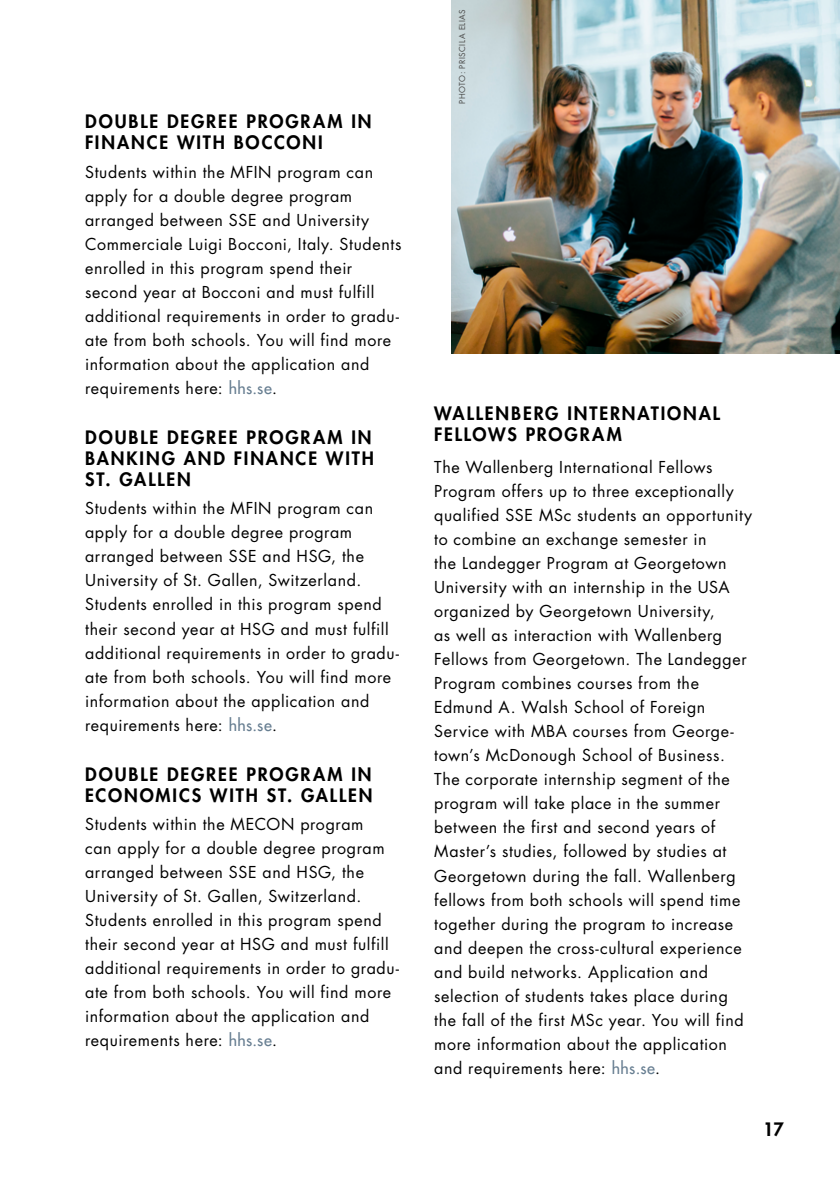
<style>
.page{position:relative;width:840px;height:1191px;background:#fff}
.page>*{position:absolute;margin:0;border:0;box-sizing:border-box;transform-origin:0 0}
.t1{font:800 18px/21px "Futura Std";letter-spacing:.105em;color:#000}
.t2{font:16px/24px "Futura Std";letter-spacing:.04em;color:#000}
.t3{font:8px "Futura Std";letter-spacing:.065em;color:#484847}
.s1{font-weight:500;color:#677e91}
</style>
<div class="page">
<img style="left:451px;top:0;width:388px;height:353px">
<p class="t1" style="left:85px;top:111px;width:288px">DOUBLE DEGREE PROGRAM IN<br>FINANCE WITH BOCCONI</p>
<p class="t2" style="left:85px;top:160px;width:318px">Students within the MFIN program can apply for a double degree program arranged between SSE and University Commerciale Luigi Bocconi, Italy. Students enrolled in this program spend their second year at Bocconi and must fulfill additional requirements in order to gradu&shy;ate from both schools. You will find more information about the application and requirements here: <span class="s1">hhs.se</span>.</p>
<p class="t1" style="left:85px;top:427px;width:290px">DOUBLE DEGREE PROGRAM IN<br>BANKING AND FINANCE WITH<br>ST. GALLEN</p>
<p class="t2" style="left:85px;top:497px;width:315px">Students within the MFIN program can apply for a double degree program arranged between SSE and HSG, the University of St. Gallen, Switzerland.<br>Students enrolled in this program spend their second year at HSG and must fulfill additional requirements in order to gradu&shy;ate from both schools. You will find more information about the application and requirements here: <span class="s1">hhs.se</span>.</p>
<p class="t1" style="left:85px;top:763px;width:289px">DOUBLE DEGREE PROGRAM IN<br>ECONOMICS WITH ST. GALLEN</p>
<p class="t2" style="left:85px;top:812px;width:315px">Students within the MECON program<br>can apply for a double degree program arranged between SSE and HSG, the University of St. Gallen, Switzerland.<br>Students enrolled in this program spend their second year at HSG and must fulfill additional requirements in order to gradu&shy;ate from both schools. You will find more information about the application and requirements here: <span class="s1">hhs.se</span>.</p>
<p class="t3" style="left:457px;top:104px;width:96px;rotate:-90deg">PHOTO: PRISCILA ELIAS</p>
<p class="t1" style="left:434px;top:403px;width:287px">WALLENBERG INTERNATIONAL<br>FELLOWS PROGRAM</p>
<p class="t2" style="left:434px;top:455px;width:319px">The Wallenberg International Fellows Program offers up to three exceptionally qualified SSE MSc students an opportunity to combine an exchange semester in<br>the Landegger Program at Georgetown University with an internship in the USA organized by Georgetown University,<br>as well as interaction with Wallenberg Fellows from Georgetown. The Landegger Program combines courses from the Edmund A. Walsh School of Foreign Service with MBA courses from George&shy;town’s McDonough School of Business.<br>The corporate internship segment of the program will take place in the summer between the first and second years of Master’s studies, followed by studies at Georgetown during the fall. Wallenberg fellows from both schools will spend time together during the program to increase and deepen the cross-cultural experience and build networks. Application and selection of students takes place during the fall of the first MSc year. You will find more information about the application and requirements here: <span class="s1">hhs.se</span>.</p>
<p class="t1" style="left:762px;top:1119px;width:22px">17</p>
</div>
